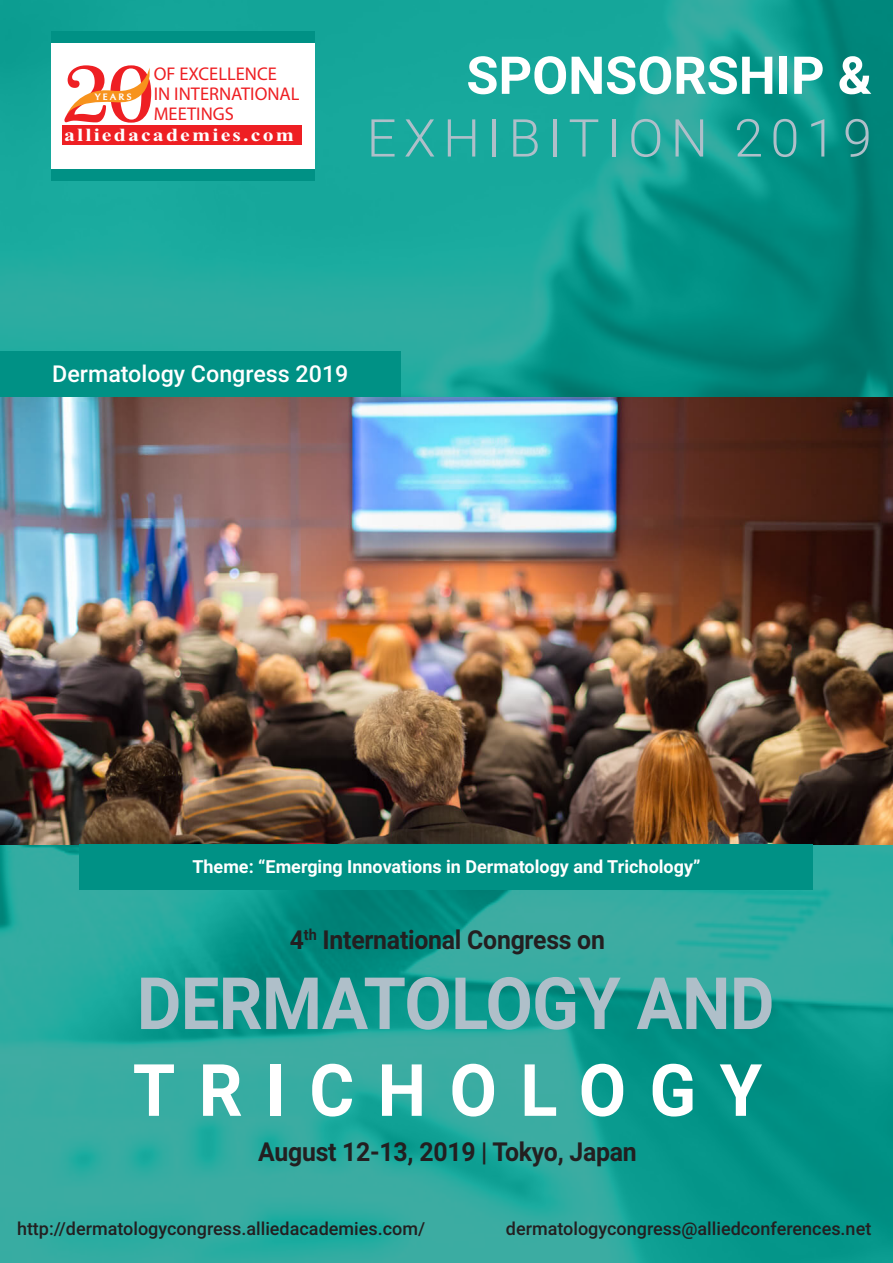
<style>
.page{position:relative;width:893px;height:1263px;background:#fff}
.page>*{position:absolute;margin:0;border:0;box-sizing:border-box;transform-origin:0 0}
.t1{font:700 72.3px/86.8px "Roboto";letter-spacing:-.01em;color:#afbfc9;scale:.95 1}
.t2{font:300 52.2px "Roboto";letter-spacing:.14em;color:#afbfc9}
.t3{font:700 52.2px "Roboto";color:#fff}
.t4{font:700 26.1px "Roboto";letter-spacing:-.01em;color:#231f20;scale:.95 1}
.t5{font:500 23.25px "Roboto";color:#fff}
.t6{font:18.45px "Myriad Pro";color:#ee1f23}
.t7{font:700 18.45px "Times New Roman";letter-spacing:.1em;color:#fff;scale:1.18 1}
.t8{font:500 18px "Roboto";color:#231f20}
.t9{font:700 18px "Roboto";color:#fff}
.t10{font:9.45px "Oregon LDO Black";letter-spacing:.24em;color:#fff;scale:1.06 1}
.s1{color:#fff}
</style>
<div class="page">
<img style="left:0;top:0;width:893px;height:1263px">
<img style="left:0;top:398px;width:893px;height:446px">
<div style="left:80px;top:844px;width:733px;height:46px;background:#009185"></div>
<div style="left:0;top:351px;width:401px;height:45px;background:#009185"></div>
<div style="left:51px;top:31px;width:264px;height:149px;background:#fff"></div>
<div style="left:62px;top:126px;width:240px;height:19px;background:#ee1f23"></div>
<svg style="left:64px;top:65px;width:88px;height:58px"></svg>
<div style="left:51px;top:169px;width:264px;height:11px;background:#009185"></div>
<div style="left:51px;top:31px;width:264px;height:12px;background:#009185"></div>
<p class="t6" style="left:154px;top:62px;width:125px">OF EXCELLENCE</p>
<p class="t6" style="left:154px;top:82px;width:147px">IN INTERNATIONAL</p>
<p class="t6" style="left:154px;top:102px;width:82px">MEETINGS</p>
<p class="t7" style="left:64px;top:122px;width:196px">alliedacademies.com</p>
<p class="t10" style="left:95px;top:91px;width:36px">YEARS</p>
<p class="t3" style="left:466px;top:39px;width:407px">SPONSORSHIP &amp;</p>
<p class="t2" style="left:367px;top:101px;width:507px">EXHIBITION 2019</p>
<p class="t5" style="left:52px;top:358px;width:298px">Dermatology Congress 2019</p>
<p class="t9" style="left:192px;top:854px;width:510px">Theme: “Emerging Innovations in Dermatology and Trichology”</p>
<p class="t4" style="left:290px;top:921px;width:333px">4<sup>th</sup> International Congress on</p>
<p class="t1" style="left:133px;top:957px;width:677px">DERMATOLOGY AND<br><span class="s1">TRICHOLOGY</span></p>
<p class="t4" style="left:258px;top:1134px;width:400px">August 12-13, 2019 | Tokyo, Japan</p>
<p class="t8" style="left:17px;top:1216px;width:410px">http://dermatologycongress.alliedacademies.com/</p>
<p class="t8" style="left:506px;top:1216px;width:367px">dermatologycongress@alliedconferences.net</p>
</div>
